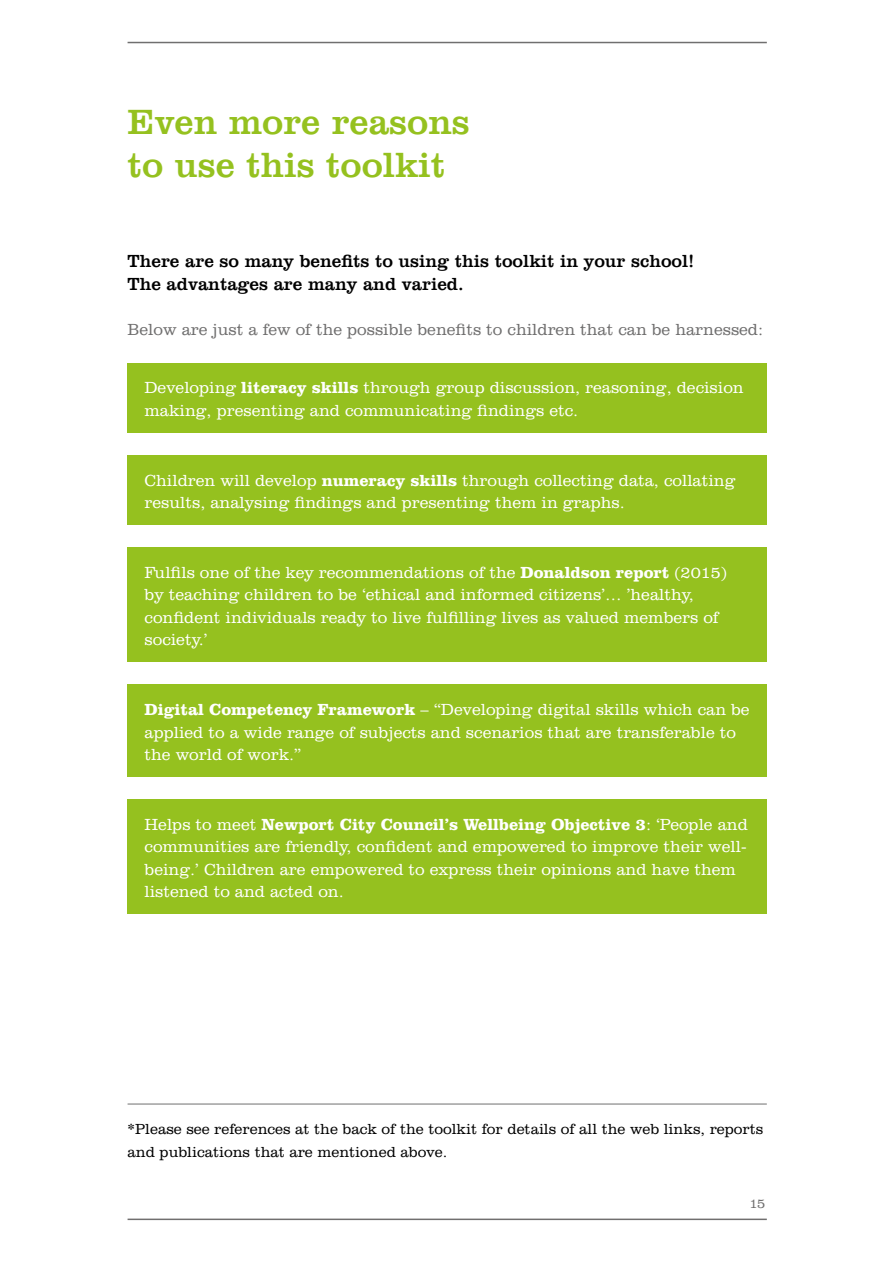
<style>
.page{position:relative;width:893px;height:1263px;background:#fff}
.page>*{position:absolute;margin:0;border:0;box-sizing:border-box;transform-origin:0 0}
.t1{font:36px/43.2px "Clarendon BT";color:#95c11f}
.t2{font:18px/22.5px "Clarendon BT";color:#000}
.t3{font:300 16.5px/22.5px "Clarendon BT";color:#fff}
.t4{font:300 16.5px "Clarendon BT";color:#706f6f}
.t5{font:300 15px/22.5px "Clarendon BT";color:#000}
.t6{font:300 13.5px "Clarendon BT";color:#706f6f}
.s1{font-weight:700}
</style>
<div class="page">
<hr style="left:128px;top:42px;width:639px;height:1px;background:#706f6f">
<hr style="left:128px;top:1218px;width:639px;height:2px;background:#706f6f">
<div style="left:128px;top:363px;width:639px;height:70px;background:#95c11f"></div>
<div style="left:128px;top:455px;width:639px;height:70px;background:#95c11f"></div>
<div style="left:128px;top:547px;width:639px;height:115px;background:#95c11f"></div>
<div style="left:128px;top:685px;width:639px;height:92px;background:#95c11f"></div>
<div style="left:128px;top:799px;width:639px;height:115px;background:#95c11f"></div>
<hr style="left:128px;top:1104px;width:639px;height:1px;background:#706f6f">
<h1 class="t1" style="left:128px;top:99px;width:344px">Even more reasons to use this toolkit</h1>
<p class="t2" style="left:128px;top:249px;width:568px">There are so many benefits to using this toolkit in your school!<br>The advantages are many and varied.</p>
<p class="t4" style="left:128px;top:319px;width:637px">Below are just a few of the possible benefits to children that can be harnessed:</p>
<p class="t3" style="left:145px;top:376px;width:601px">Developing <span class="s1">literacy skills</span> through group discussion, reasoning, decision making, presenting and communicating findings etc.</p>
<p class="t3" style="left:145px;top:468px;width:592px">Children will develop <span class="s1">numeracy skills</span> through collecting data, collating results, analysing findings and presenting them in graphs.</p>
<p class="t3" style="left:145px;top:561px;width:584px">Fulfils one of the key recommendations of the <span class="s1">Donaldson report</span> (2015) by teaching children to be ‘ethical and informed citizens’… ’healthy, confident individuals ready to live fulfilling lives as valued members of society.’</p>
<p class="t3" style="left:145px;top:698px;width:607px"><span class="s1">Digital Competency Framework</span> – “Developing digital skills which can be applied to a wide range of subjects and scenarios that are transferable to the world of work.”</p>
<p class="t3" style="left:145px;top:813px;width:605px">Helps to meet <span class="s1">Newport City Council’s Wellbeing Objective 3</span>: ‘People and communities are friendly, confident and empowered to improve their well&shy;being.’ Children are empowered to express their opinions and have them listened to and acted on.</p>
<p class="t5" style="left:128px;top:1117px;width:637px">*Please see references at the back of the toolkit for details of all the web links, reports and publications that are mentioned above.</p>
<p class="t6" style="left:749px;top:1195px;width:17px">15</p>
</div>
